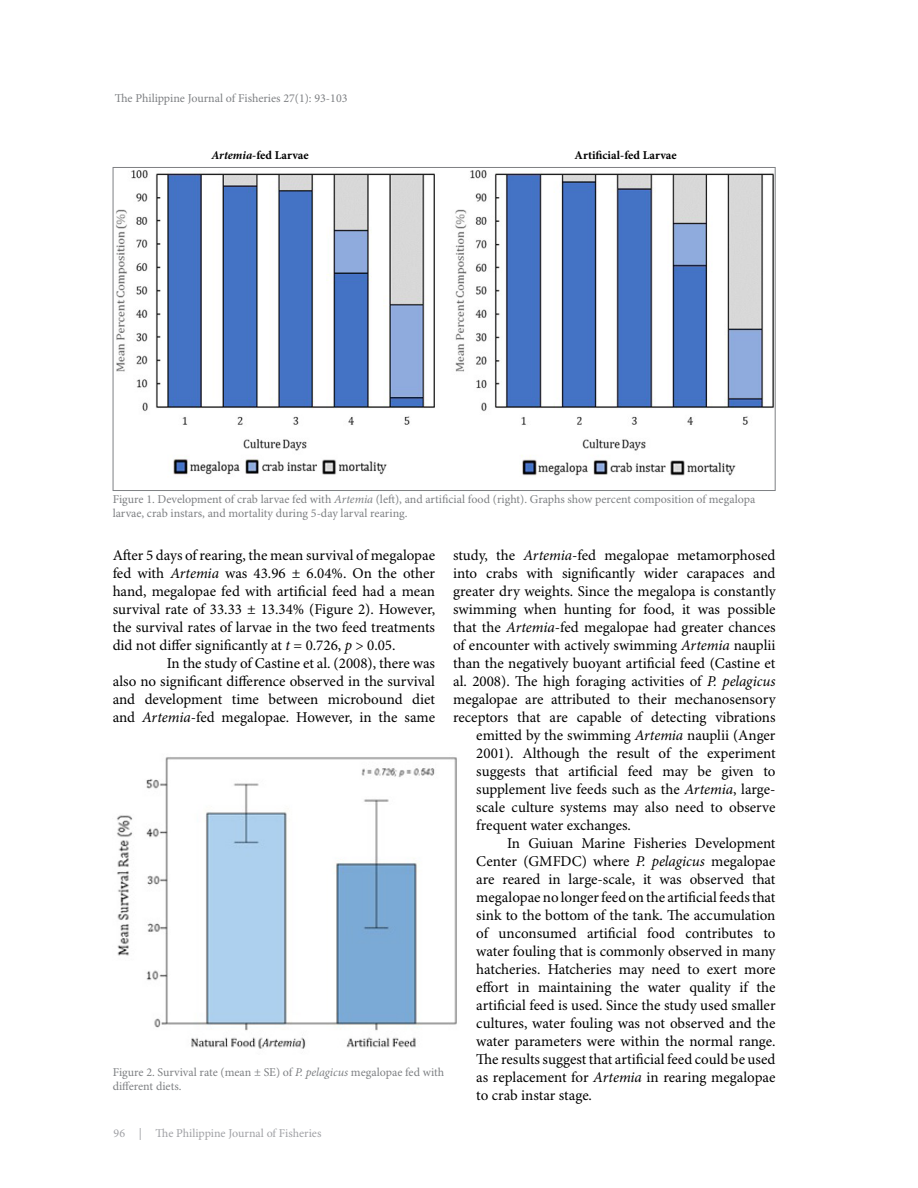
<style>
.page{position:relative;width:918px;height:1188px;background:#fff}
.page>*{position:absolute;margin:0;border:0;box-sizing:border-box;transform-origin:0 0}
.t1{font:15px/18px "Minion Pro";color:#000;text-align:justify}
.t2{font:12px/14.4px "Minion Pro";color:#7e8083}
.t3{font:700 12px "Minion Pro";color:#000}
.t4{font:12px "Minion Pro";color:#a0a1a5}
.s1{font-style:italic}
</style>
<div class="page">
<img style="left:115px;top:170px;width:659px;height:307px">
<img style="left:116px;top:757px;width:341px;height:292px">
<p class="t2" style="left:115px;top:91px;width:234px">The Philippine Journal of Fisheries 27(1): 93-103</p>
<p class="t3" style="left:211px;top:146px;width:99px"><span class="s1">Artemia</span>-fed Larvae</p>
<p class="t3" style="left:575px;top:146px;width:104px">Artificial-fed Larvae</p>
<p class="t2" style="left:113px;top:492px;width:644px">Figure 1. Development of crab larvae fed with <span class="s1">Artemia</span> (left), and artificial food (right). Graphs show percent composition of megalopa larvae, crab instars, and mortality during 5-day larval rearing.</p>
<p class="t1" style="left:113px;top:547px;width:324px">After 5 days of rearing, the mean survival of megalopae fed with <span class="s1">Artemia</span> was 43.96 ± 6.04%. On the other hand, megalopae fed with artificial feed had a mean survival rate of 33.33 ± 13.34% (Figure 2). However, the survival rates of larvae in the two feed treatments did not differ significantly at <span class="s1">t</span> = 0.726, <span class="s1">p</span> &gt; 0.05.</p>
<p class="t1" style="left:113px;top:655px;width:324px;text-indent:54px">In the study of Castine et al. (2008), there was also no significant difference observed in the survival and development time between microbound diet and <span class="s1">Artemia</span>-fed megalopae. However, in the same</p>
<p class="t1" style="left:453px;top:547px;width:324px">study, the <span class="s1">Artemia</span>-fed megalopae metamorphosed</p>
<p class="t1" style="left:453px;top:565px;width:324px">into crabs with significantly wider carapaces and</p>
<p class="t1" style="left:453px;top:583px;width:324px">greater dry weights. Since the megalopa is constantly</p>
<p class="t1" style="left:453px;top:601px;width:324px">swimming when hunting for food, it was possible</p>
<p class="t1" style="left:453px;top:619px;width:324px">that the <span class="s1">Artemia</span>-fed megalopae had greater chances</p>
<p class="t1" style="left:453px;top:637px;width:324px">of encounter with actively swimming <span class="s1">Artemia</span> nauplii</p>
<p class="t1" style="left:453px;top:655px;width:324px">than the negatively buoyant artificial feed (Castine et</p>
<p class="t1" style="left:453px;top:673px;width:324px">al. 2008). The high foraging activities of <span class="s1">P. pelagicus</span></p>
<p class="t1" style="left:453px;top:691px;width:324px">megalopae are attributed to their mechanosensory</p>
<p class="t1" style="left:453px;top:709px;width:324px">receptors that are capable of detecting vibrations</p>
<p class="t1" style="left:476px;top:727px;width:301px">emitted by the swimming <span class="s1">Artemia</span> nauplii (Anger</p>
<p class="t1" style="left:476px;top:745px;width:301px">2001). Although the result of the experiment</p>
<p class="t1" style="left:476px;top:763px;width:301px">suggests that artificial feed may be given to</p>
<p class="t1" style="left:476px;top:781px;width:301px">supplement live feeds such as the <span class="s1">Artemia</span>, large-</p>
<p class="t1" style="left:476px;top:799px;width:301px">scale culture systems may also need to observe</p>
<p class="t1" style="left:476px;top:817px;width:156px">frequent water exchanges.</p>
<p class="t1" style="left:476px;top:835px;width:301px;text-indent:31px">In Guiuan Marine Fisheries Development Center (GMFDC) where <span class="s1">P. pelagicus</span> megalopae are reared in large-scale, it was observed that megalopae no longer feed on the artificial feeds that sink to the bottom of the tank. The accumulation of unconsumed artificial food contributes to water fouling that is commonly observed in many hatcheries. Hatcheries may need to exert more effort in maintaining the water quality if the artificial feed is used. Since the study used smaller cultures, water fouling was not observed and the water parameters were within the normal range.<br>The results suggest that artificial feed could be used as replacement for <span class="s1">Artemia</span> in rearing megalopae to crab instar stage.</p>
<p class="t2" style="left:113px;top:1065px;width:333px">Figure 2. Survival rate (mean ± SE) of <span class="s1">P. pelagicus</span> megalopae fed with different diets.</p>
<p class="t4" style="left:114px;top:1126px;width:209px">96 | The Philippine Journal of Fisheries</p>
</div>
